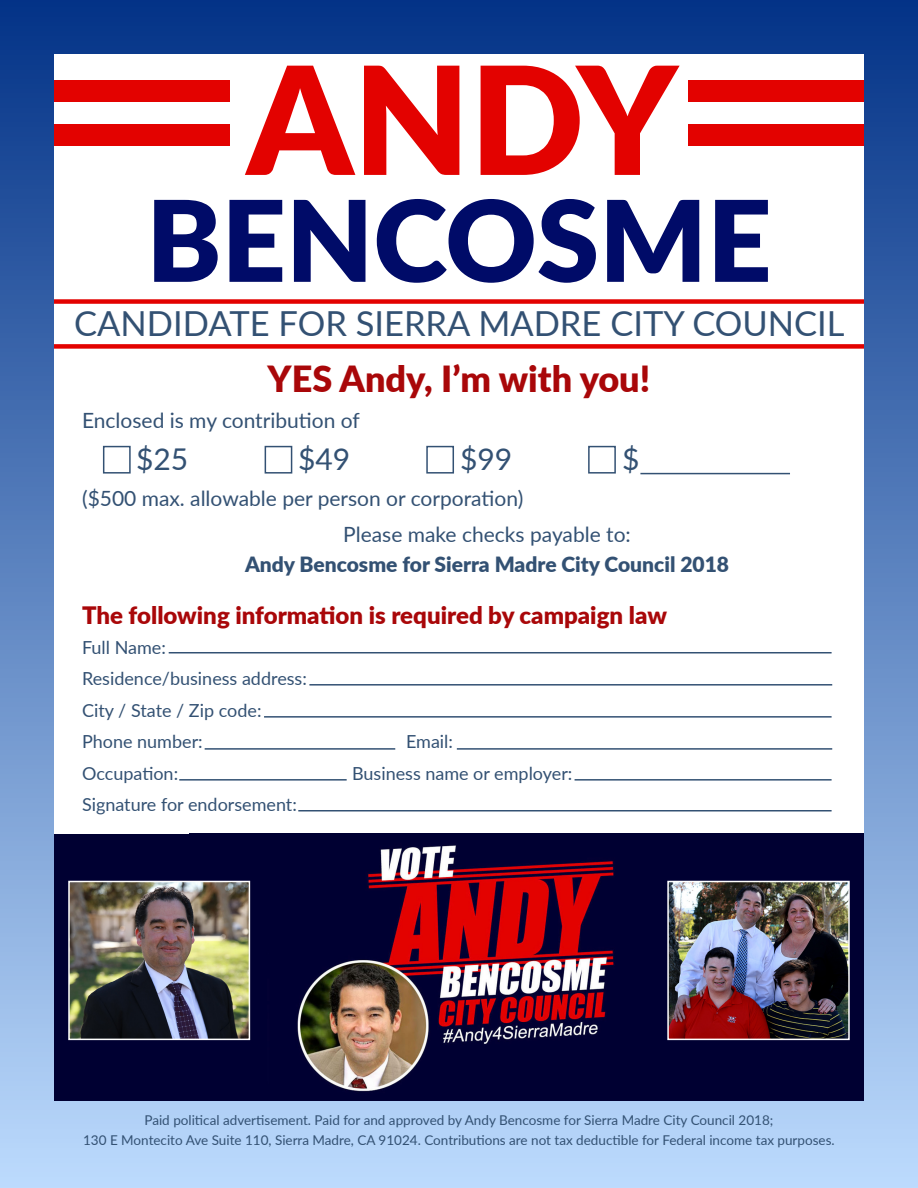
<style>
.page{position:relative;width:918px;height:1188px;background:#fff}
.page>*{position:absolute;margin:0;border:0;box-sizing:border-box;transform-origin:0 0}
.t1{font:900 150px "Lato";color:#e30200}
.t2{font:900 112.5px "Lato";color:#000b68}
.t3{font:900 36px "Lato";color:#a90709}
.t4{font:34.5px "Lato";color:#335173}
.t5{font:30px "Lato";color:#335173}
.t6{font:900 24px "Lato";color:#a90709}
.t7{font:21px "Lato";color:#335173}
.t8{font:900 21px "Lato";color:#335173}
.t9{font:18px "Lato";color:#335173}
.t10{font:13.5px "Lato";color:#335173}
</style>
<div class="page">
<div style="left:0;top:0;width:918px;height:1188px;background:linear-gradient(to bottom,#033387,#bcdbfd)"></div>
<div style="left:54px;top:54px;width:810px;height:1047px;background:#fff"></div>
<div style="left:54px;top:344px;width:810px;height:5px;background:#e30200"></div>
<div style="left:54px;top:299px;width:810px;height:5px;background:#e30200"></div>
<div style="left:54px;top:80px;width:176px;height:22px;background:#e30200"></div>
<div style="left:54px;top:124px;width:176px;height:22px;background:#e30200"></div>
<div style="left:688px;top:80px;width:176px;height:22px;background:#e30200"></div>
<div style="left:688px;top:124px;width:176px;height:22px;background:#e30200"></div>
<img style="left:230px;top:834px;width:453px;height:267px">
<div style="left:683px;top:834px;width:181px;height:267px;background:#000032"></div>
<div style="left:54px;top:834px;width:176px;height:267px;background:#000032"></div>
<img style="left:71px;top:884px;width:176px;height:153px">
<div style="left:68px;top:881px;width:182px;height:159px;border:2px solid #fff"></div>
<img style="left:670px;top:884px;width:177px;height:153px">
<div style="left:667px;top:881px;width:183px;height:159px;border:2px solid #fff"></div>
<div style="left:103px;top:446px;width:28px;height:28px;border:2px solid #335173"></div>
<div style="left:265px;top:446px;width:27px;height:28px;border:2px solid #335173"></div>
<div style="left:426px;top:446px;width:28px;height:28px;border:2px solid #335173"></div>
<hr style="left:640px;top:473px;width:150px;height:1px;background:#335173">
<div style="left:588px;top:446px;width:28px;height:28px;border:2px solid #335173"></div>
<hr style="left:169px;top:652px;width:663px;height:1px;background:#335173">
<hr style="left:309px;top:684px;width:523px;height:2px;background:#335173">
<hr style="left:264px;top:716px;width:568px;height:2px;background:#335173">
<hr style="left:205px;top:748px;width:190px;height:2px;background:#335173">
<hr style="left:457px;top:748px;width:375px;height:2px;background:#335173">
<hr style="left:179px;top:779px;width:168px;height:2px;background:#335173">
<hr style="left:575px;top:779px;width:257px;height:2px;background:#335173">
<hr style="left:298px;top:810px;width:534px;height:2px;background:#335173">
<p class="t1" style="left:247px;top:7px;width:432px">ANDY</p>
<p class="t2" style="left:146px;top:156px;width:627px">BENCOSME</p>
<p class="t4" style="left:74px;top:299px;width:772px">CANDIDATE FOR SIERRA MADRE CITY COUNCIL</p>
<p class="t3" style="left:268px;top:352px;width:384px">YES Andy, I’m with you!</p>
<p class="t7" style="left:82px;top:406px;width:279px">Enclosed is my contribution of</p>
<p class="t5" style="left:136px;top:438px;width:54px">$25</p>
<p class="t5" style="left:298px;top:438px;width:54px">$49</p>
<p class="t5" style="left:460px;top:438px;width:54px">$99</p>
<p class="t5" style="left:622px;top:438px;width:19px">$</p>
<p class="t7" style="left:82px;top:483px;width:443px">($500 max. allowable per person or corporation)</p>
<p class="t7" style="left:343px;top:519px;width:289px">Please make checks payable to:</p>
<p class="t8" style="left:245px;top:549px;width:486px">Andy Bencosme for Sierra Madre City Council 2018</p>
<p class="t6" style="left:82px;top:597px;width:586px">The following information is required by campaign law</p>
<p class="t9" style="left:82px;top:634px;width:85px">Full Name:</p>
<p class="t9" style="left:82px;top:666px;width:226px">Residence/business address:</p>
<p class="t9" style="left:82px;top:697px;width:181px">City / State / Zip code:</p>
<p class="t9" style="left:82px;top:729px;width:122px">Phone number:</p>
<p class="t9" style="left:406px;top:729px;width:48px">Email:</p>
<p class="t9" style="left:82px;top:760px;width:98px">Occupation:</p>
<p class="t9" style="left:352px;top:760px;width:222px">Business name or employer:</p>
<p class="t9" style="left:82px;top:792px;width:216px">Signature for endorsement:</p>
<p class="t10" style="left:144px;top:1111px;width:630px">Paid political advertisement. Paid for and approved by Andy Bencosme for Sierra Madre City Council 2018;</p>
<p class="t10" style="left:83px;top:1130px;width:753px">130 E Montecito Ave Suite 110, Sierra Madre, CA 91024. Contributions are not tax deductible for Federal income tax purposes.</p>
</div>
